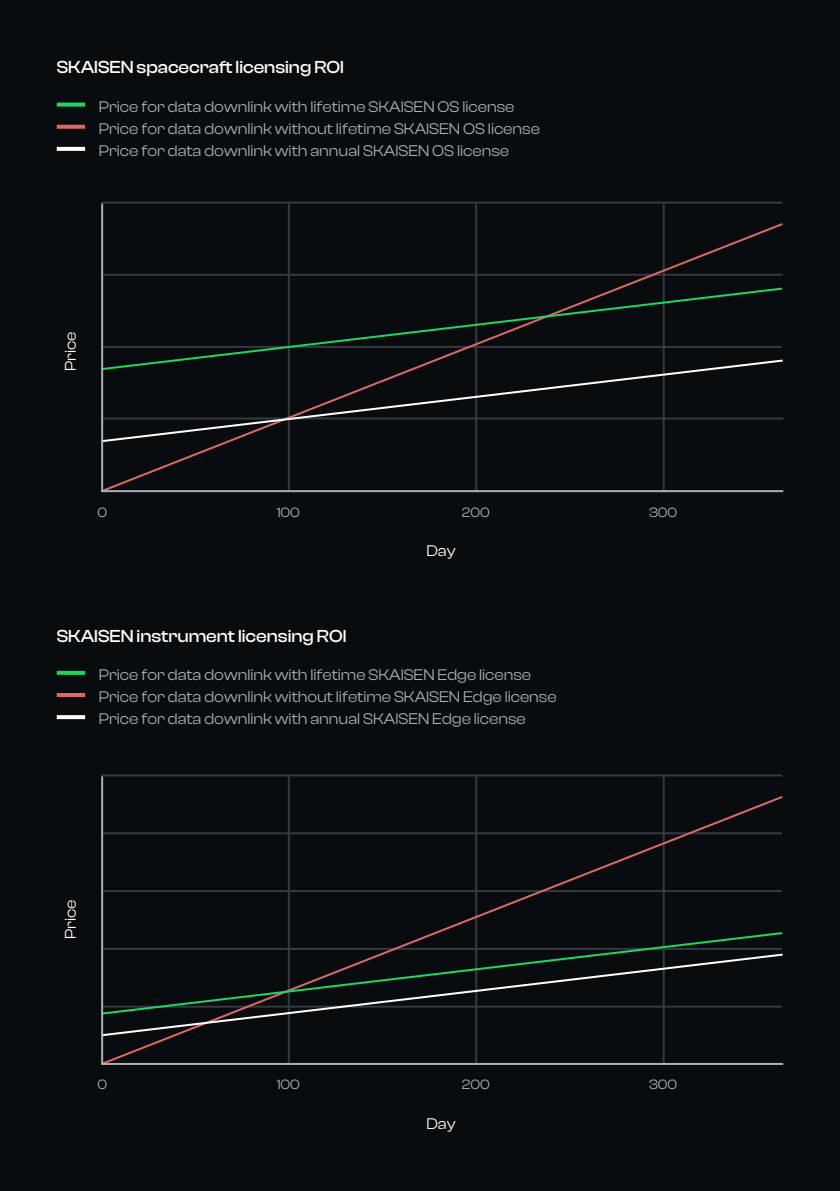
<style>
.page{position:relative;width:840px;height:1191px;background:#fff}
.page>*{position:absolute;margin:0;border:0;box-sizing:border-box;transform-origin:0 0}
.t1{font:500 18px "Clash Display";color:#fff}
.t2{font:16px/22.2px "Clash Display";color:#acafb4}
.t3{font:16px "Clash Display";color:#fff}
.t4{font:14px "Clash Display";color:#acafb4}
</style>
<div class="page">
<div style="left:0;top:0;width:839px;height:1191px;background:#090c0f"></div>
<svg style="left:101px;top:202px;width:683px;height:291px"></svg>
<svg style="left:101px;top:774px;width:683px;height:291px"></svg>
<svg style="left:57px;top:103px;width:28px;height:4px"></svg>
<svg style="left:57px;top:125px;width:28px;height:4px"></svg>
<svg style="left:57px;top:147px;width:28px;height:4px"></svg>
<svg style="left:57px;top:671px;width:28px;height:4px"></svg>
<hr style="left:57px;top:693px;width:28px;height:4px;background:#dd6868">
<svg style="left:57px;top:715px;width:28px;height:4px"></svg>
<p class="t1" style="left:57px;top:57px;width:288px">SKAISEN spacecraft licensing ROI</p>
<p class="t2" style="left:99px;top:95px;width:416px">Price for data downlink with lifetime SKAISEN OS license</p>
<p class="t2" style="left:99px;top:117px;width:442px">Price for data downlink without lifetime SKAISEN OS license<br>Price for data downlink with annual SKAISEN OS license</p>
<p class="t3" style="left:62px;top:371px;width:41px;rotate:-90deg">Price</p>
<p class="t4" style="left:97px;top:504px;width:11px">0</p>
<p class="t4" style="left:276px;top:504px;width:25px">100</p>
<p class="t4" style="left:461px;top:504px;width:29px">200</p>
<p class="t4" style="left:648px;top:504px;width:30px">300</p>
<p class="t3" style="left:426px;top:542px;width:31px">Day</p>
<p class="t1" style="left:57px;top:626px;width:291px">SKAISEN instrument licensing ROI</p>
<p class="t2" style="left:99px;top:663px;width:459px">Price for data downlink with lifetime SKAISEN Edge license<br>Price for data downlink without lifetime SKAISEN Edge license<br>Price for data downlink with annual SKAISEN Edge license</p>
<p class="t3" style="left:62px;top:939px;width:41px;rotate:-90deg">Price</p>
<p class="t4" style="left:97px;top:1076px;width:11px">0</p>
<p class="t4" style="left:276px;top:1076px;width:25px">100</p>
<p class="t4" style="left:461px;top:1076px;width:29px">200</p>
<p class="t4" style="left:648px;top:1076px;width:30px">300</p>
<p class="t3" style="left:426px;top:1115px;width:31px">Day</p>
</div>
